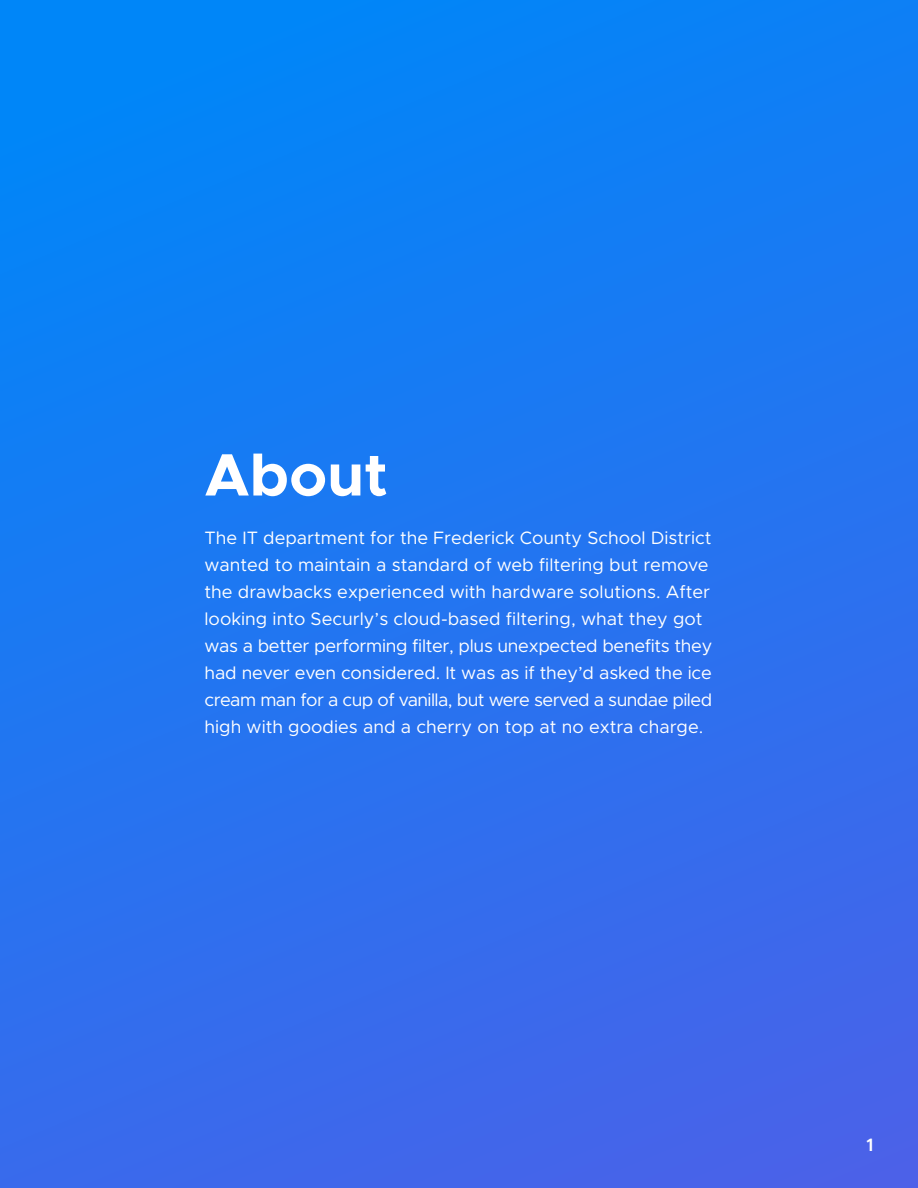
<style>
.page{position:relative;width:918px;height:1188px;background:#fff}
.page>*{position:absolute;margin:0;border:0;box-sizing:border-box;transform-origin:0 0}
.t1{font:700 60px "Metropolis";color:#fff}
.t2{font:18px/27px "Metropolis";color:#fff}
.t3{font:600 18px "Metropolis";color:#fff}
</style>
<div class="page">
<div style="left:0;top:0;width:918px;height:1188px;background:linear-gradient(to bottom,#0385f7,#4365ea)"></div>
<h1 class="t1" style="left:205px;top:437px;width:185px">About</h1>
<p class="t2" style="left:205px;top:525px;width:509px">The IT department for the Frederick County School District wanted to maintain a standard of web filtering but remove the drawbacks experienced with hardware solutions. After looking into Securly’s cloud-based filtering, what they got was a better performing filter, plus unexpected benefits they had never even considered. It was as if they’d asked the ice cream man for a cup of vanilla, but were served a sundae piled high with goodies and a cherry on top at no extra charge.</p>
<p class="t3" style="left:867px;top:1133px;width:9px">1</p>
</div>
